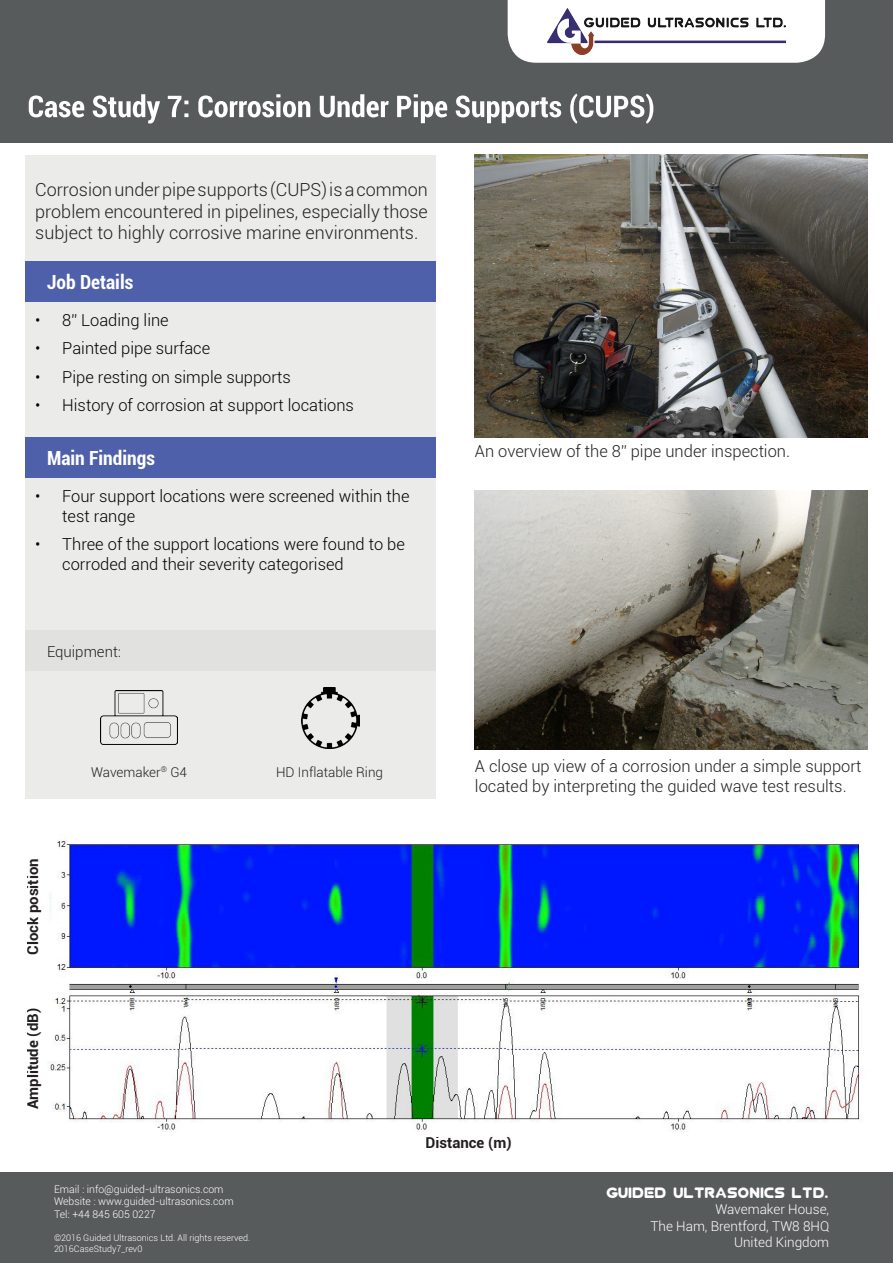
<style>
.page{position:relative;width:893px;height:1263px;background:#fff}
.page>*{position:absolute;margin:0;border:0;box-sizing:border-box;transform-origin:0 0}
.t1{font:700 condensed 19.5px "Roboto";color:#fff}
.t2{font:300 18px/21.6px "Roboto";color:#231f20;text-align:justify}
.t3{font:300 16.5px/19.8px "Roboto";color:#000}
.t4{font:300 16.5px/19.8px "Roboto";color:#231f20}
.t5{font:700 15px "Roboto";color:#231f20}
.t6{font:300 15px "Roboto";color:#231f20}
.t7{font:300 13.5px/16.2px "Roboto";color:#fff;text-align:right}
.t8{font:300 13.5px "Roboto";color:#231f20}
.t9{font:13.5px "GUL";color:#fff}
.t10{font:300 10.5px/12.6px "Roboto";color:#fff}
.t11{font:300 9px/10.8px "Roboto";color:#fff}
</style>
<div class="page">
<div style="left:0;top:0;width:893px;height:143px;background:#585b5c"></div>
<svg style="left:29px;top:94px;width:624px;height:30px"></svg>
<img style="left:475px;top:490px;width:392px;height:260px">
<img style="left:475px;top:154px;width:392px;height:283px">
<div style="left:508px;top:0;width:317px;height:63px;background:#fff"></div>
<img style="left:547px;top:9px;width:239px;height:45px">
<div style="left:26px;top:155px;width:410px;height:643px;background:#ebebea"></div>
<div style="left:26px;top:261px;width:410px;height:41px;background:#4f60ab"></div>
<div style="left:26px;top:437px;width:410px;height:41px;background:#4f60ab"></div>
<div style="left:26px;top:630px;width:410px;height:40px;background:#e1e2df"></div>
<img style="left:101px;top:690px;width:76px;height:55px">
<img style="left:301px;top:688px;width:58px;height:61px">
<img style="left:47px;top:840px;width:816px;height:292px">
<div style="left:0;top:1172px;width:893px;height:91px;background:#585b5c"></div>
<p class="t2" style="left:35px;top:178px;width:394px">Corrosion under pipe supports (CUPS) is a common problem encountered in pipelines, especially those subject to highly corrosive marine environments.</p>
<p class="t1" style="left:47px;top:268px;width:88px">Job Details</p>
<p class="t3" style="left:35px;top:310px;width:135px">• 8” Loading line</p>
<p class="t3" style="left:35px;top:338px;width:177px">• Painted pipe surface</p>
<p class="t3" style="left:35px;top:366px;width:257px">• Pipe resting on simple supports</p>
<p class="t3" style="left:35px;top:395px;width:320px">• History of corrosion at support locations</p>
<p class="t1" style="left:47px;top:444px;width:109px">Main Findings</p>
<p class="t3" style="left:62px;top:486px;width:349px;text-indent:-27px">• Four support locations were screened within the test range</p>
<p class="t3" style="left:62px;top:534px;width:344px;text-indent:-27px">• Three of the support locations were found to be corroded and their severity categorised</p>
<p class="t6" style="left:47px;top:642px;width:75px">Equipment:</p>
<p class="t4" style="left:475px;top:440px;width:317px">An overview of the 8” pipe under inspection.</p>
<p class="t8" style="left:91px;top:762px;width:97px">Wavemaker<sup>®</sup> G4</p>
<p class="t8" style="left:276px;top:762px;width:109px">HD Inflatable Ring</p>
<p class="t5" style="left:22px;top:955px;width:98px;rotate:-90deg">Clock position</p>
<p class="t5" style="left:22px;top:1109px;width:102px;rotate:-90deg">Amplitude (dB)</p>
<p class="t10" style="left:54px;top:1182px;width:181px">Email : info@guided-ultrasonics.com<br>Website : www.guided-ultrasonics.com<br>Tel: +44 845 605 0227</p>
<p class="t11" style="left:54px;top:1232px;width:198px">©2016 Guided Ultrasonics Ltd. All rights reserved.<br>2016CaseStudy7_rev0</p>
<p class="t4" style="left:475px;top:756px;width:388px">A close up view of a corrosion under a simple support located by interpreting the guided wave test results.</p>
<p class="t5" style="left:425px;top:1132px;width:88px">Distance (m)</p>
<p class="t9" style="left:606px;top:1188px;width:224px">GUIDED ULTRASONICS LTD.</p>
<p class="t7" style="left:650px;top:1201px;width:180px">Wavemaker House,<br>The Ham, Brentford, TW8 8HQ<br>United Kingdom</p>
</div>
